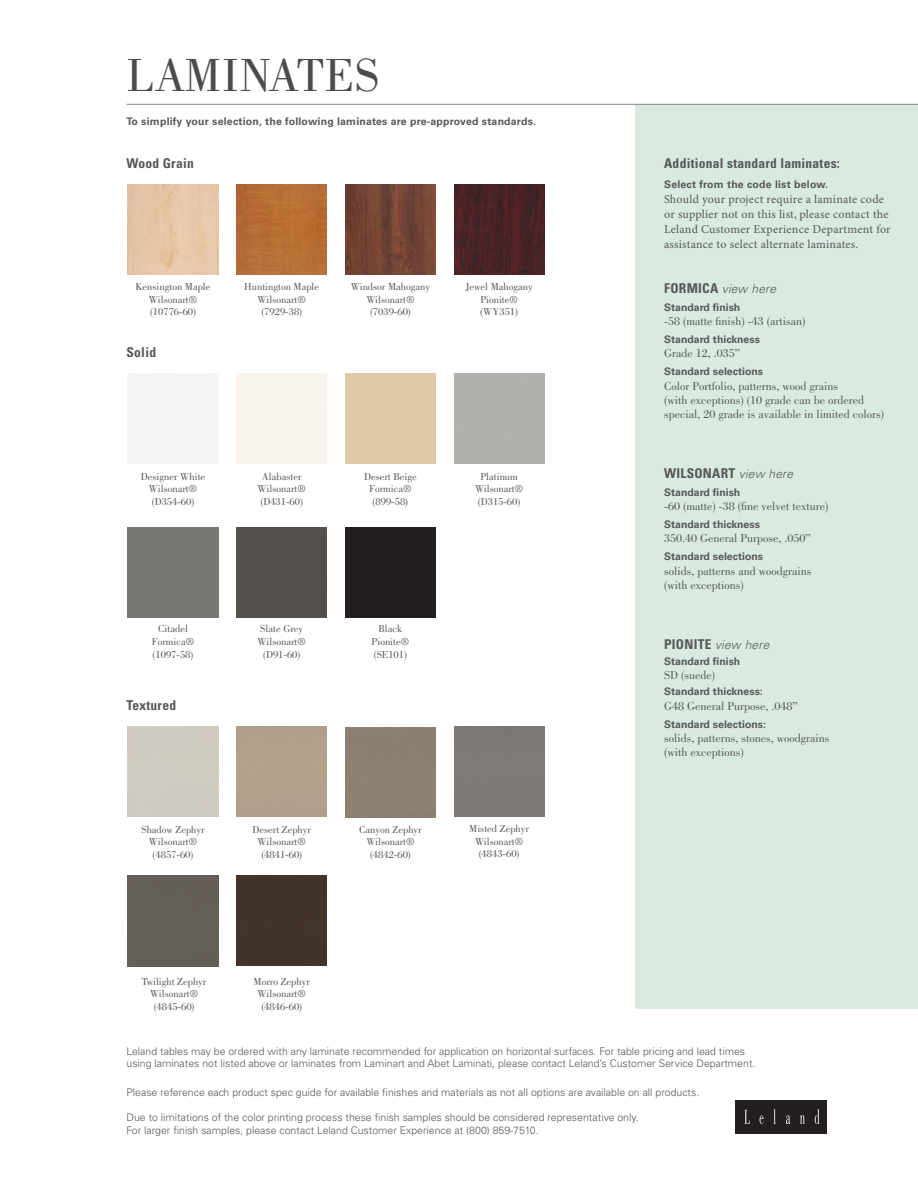
<style>
.page{position:relative;width:918px;height:1188px;background:#fff}
.page>*{position:absolute;margin:0;border:0;box-sizing:border-box;transform-origin:0 0}
.t1{font:48px "Bodoni";letter-spacing:.02em;color:#4b4c4d}
.t2{font:700 condensed 13.5px "Univers";letter-spacing:.02em;color:#57585a}
.Label{font:12px/14.4px "Bodoni";color:#57585a}
.t3{font:12px/15px "Minion Pro";letter-spacing:.02em;color:#57585a}
.t4{font:italic 300 12px "Univers";letter-spacing:.02em;color:#57585a}
.t5{font:300 10.5px/12.6px "Univers LT Std";color:#57585a}
.Label-2{font:10.5px "Bodoni";color:#57585a}
.Label-3{font:700 10.5px "Univers LT Std";color:#57585a}
.t6{font:700 10.5px "Univers";letter-spacing:.02em;color:#57585a}
.s1{font-weight:700;font-style:normal;font-stretch:condensed;font-size:13.5px}
.s2{font-weight:300;font-style:italic;font-stretch:normal;font-size:12px}
</style>
<div class="page">
<div style="left:636px;top:104px;width:282px;height:905px;background:#d9eae0"></div>
<img style="left:128px;top:184px;width:90px;height:91px">
<img style="left:237px;top:184px;width:90px;height:91px">
<img style="left:345px;top:184px;width:91px;height:91px">
<img style="left:454px;top:184px;width:90px;height:91px">
<div style="left:128px;top:876px;width:90px;height:90px;background:#656057"></div>
<div style="left:237px;top:875px;width:90px;height:91px;background:#42332b"></div>
<div style="left:345px;top:527px;width:91px;height:90px;background:#231f20"></div>
<div style="left:237px;top:527px;width:90px;height:90px;background:#53504b"></div>
<hr style="left:127px;top:104px;width:791px;height:1px;background:#808285">
<div style="left:736px;top:1100px;width:91px;height:34px;background:#231f20"></div>
<svg style="left:744px;top:1110px;width:6px;height:14px"></svg>
<svg style="left:760px;top:1115px;width:4px;height:9px"></svg>
<svg style="left:773px;top:1109px;width:3px;height:15px"></svg>
<svg style="left:786px;top:1115px;width:4px;height:9px"></svg>
<svg style="left:800px;top:1115px;width:5px;height:9px"></svg>
<svg style="left:815px;top:1109px;width:4px;height:15px"></svg>
<p class="t1" style="left:127px;top:49px;width:254px">LAMINATES</p>
<p class="t6" style="left:127px;top:115px;width:411px">To simplify your selection, the following laminates are pre-approved standards.</p>
<p class="t2" style="left:127px;top:155px;width:69px">Wood Grain</p>
<p class="Label-2" style="left:136px;top:281px;width:76px">Kensington Maple</p>
<p class="Label-2" style="left:149px;top:293px;width:50px">Wilsonart®</p>
<p class="Label-2" style="left:150px;top:306px;width:48px">(10776-60)</p>
<p class="t2" style="left:127px;top:344px;width:31px">Solid</p>
<p class="Label-2" style="left:244px;top:281px;width:76px">Huntington Maple</p>
<p class="Label-2" style="left:258px;top:293px;width:50px">Wilsonart®</p>
<p class="Label-2" style="left:261px;top:306px;width:42px">(7929-38)</p>
<p class="Label-2" style="left:351px;top:281px;width:81px">Windsor Mahogany</p>
<p class="Label-2" style="left:366px;top:293px;width:50px">Wilsonart®</p>
<p class="Label-2" style="left:370px;top:306px;width:42px">(7039-60)</p>
<p class="Label-2" style="left:465px;top:281px;width:69px">Jewel Mahogany</p>
<p class="Label-2" style="left:480px;top:293px;width:39px">Pionite®</p>
<p class="Label-2" style="left:480px;top:306px;width:39px">(WY351)</p>
<p class="Label-2" style="left:141px;top:470px;width:66px">Designer White</p>
<p class="Label-2" style="left:149px;top:483px;width:50px">Wilsonart®</p>
<p class="Label-2" style="left:152px;top:496px;width:44px">(D354-60)</p>
<p class="Label-2" style="left:262px;top:470px;width:41px">Alabaster</p>
<p class="Label-2" style="left:258px;top:483px;width:50px">Wilsonart®</p>
<p class="Label-2" style="left:260px;top:496px;width:44px">(D431-60)</p>
<p class="Label-2" style="left:364px;top:470px;width:54px">Desert Beige</p>
<p class="Label-2" style="left:369px;top:483px;width:44px">Formica®</p>
<p class="Label-2" style="left:373px;top:496px;width:37px">(899-58)</p>
<p class="Label-2" style="left:480px;top:470px;width:39px">Platinum</p>
<p class="Label-2" style="left:475px;top:483px;width:50px">Wilsonart®</p>
<p class="Label-2" style="left:478px;top:496px;width:44px">(D315-60)</p>
<p class="Label-2" style="left:158px;top:623px;width:31px">Citadel</p>
<p class="Label-2" style="left:152px;top:636px;width:44px">Formica®</p>
<p class="Label-2" style="left:153px;top:648px;width:42px">(1097-58)</p>
<p class="Label-2" style="left:260px;top:623px;width:44px">Slate Grey</p>
<p class="Label-2" style="left:258px;top:636px;width:50px">Wilsonart®</p>
<p class="Label-2" style="left:263px;top:648px;width:39px">(D91-60)</p>
<p class="Label-2" style="left:378px;top:623px;width:25px">Black</p>
<p class="Label-2" style="left:372px;top:636px;width:39px">Pionite®</p>
<p class="Label-2" style="left:374px;top:648px;width:35px">(SE101)</p>
<p class="t2" style="left:127px;top:697px;width:51px">Textured</p>
<p class="Label-2" style="left:141px;top:823px;width:65px">Shadow Zephyr</p>
<p class="Label-2" style="left:149px;top:836px;width:50px">Wilsonart®</p>
<p class="Label-2" style="left:153px;top:848px;width:42px">(4857-60)</p>
<p class="Label-2" style="left:252px;top:823px;width:60px">Desert Zephyr</p>
<p class="Label-2" style="left:258px;top:836px;width:50px">Wilsonart®</p>
<p class="Label-2" style="left:261px;top:848px;width:42px">(4841-60)</p>
<p class="Label-2" style="left:359px;top:823px;width:64px">Canyon Zephyr</p>
<p class="Label-2" style="left:366px;top:836px;width:50px">Wilsonart®</p>
<p class="Label-2" style="left:370px;top:848px;width:42px">(4842-60)</p>
<p class="Label-2" style="left:469px;top:823px;width:61px">Misted Zephyr</p>
<p class="Label-2" style="left:475px;top:835px;width:50px">Wilsonart®</p>
<p class="Label-2" style="left:479px;top:848px;width:42px">(4843-60)</p>
<p class="Label-2" style="left:142px;top:975px;width:66px">Twilight Zephyr</p>
<p class="Label-2" style="left:150px;top:988px;width:50px">Wilsonart®</p>
<p class="Label-2" style="left:154px;top:1000px;width:42px">(4845-60)</p>
<p class="Label-2" style="left:254px;top:975px;width:58px">Morro Zephyr</p>
<p class="Label-2" style="left:258px;top:988px;width:50px">Wilsonart®</p>
<p class="Label-2" style="left:261px;top:1000px;width:42px">(4846-60)</p>
<p class="t2" style="left:664px;top:155px;width:177px">Additional standard laminates:</p>
<p class="t6" style="left:664px;top:179px;width:165px">Select from the code list below.</p>
<p class="t3" style="left:664px;top:193px;width:228px">Should your project require a laminate code or supplier not on this list, please contact the Leland Customer Experience Department for assistance to select alternate laminates.</p>
<p class="t4" style="left:664px;top:281px;width:114px"><span class="s1">FORMICA</span> view here</p>
<p class="Label-3" style="left:664px;top:301px;width:78px">Standard finish</p>
<p class="Label" style="left:664px;top:314px;width:143px">-58 (matte finish) -43 (artisan)</p>
<p class="Label-3" style="left:664px;top:333px;width:97px">Standard thickness</p>
<p class="Label" style="left:664px;top:346px;width:77px">Grade 12, .035”</p>
<p class="Label-3" style="left:664px;top:365px;width:100px">Standard selections</p>
<p class="Label" style="left:664px;top:379px;width:221px">Color Portfolio, patterns, wood grains<br>(with exceptions) (10 grade can be ordered special, 20 grade is available in limited colors)</p>
<p class="t2" style="left:664px;top:465px;width:131px">WILSONART <span class="s2">view here</span></p>
<p class="Label-3" style="left:664px;top:486px;width:78px">Standard finish</p>
<p class="Label" style="left:664px;top:499px;width:166px">-60 (matte) -38 (fine velvet texture)</p>
<p class="Label-3" style="left:664px;top:518px;width:97px">Standard thickness</p>
<p class="Label" style="left:664px;top:531px;width:148px">350.40 General Purpose, .050”</p>
<p class="Label-3" style="left:664px;top:551px;width:100px">Standard selections</p>
<p class="Label" style="left:664px;top:564px;width:149px">solids, patterns and woodgrains (with exceptions)</p>
<p class="t4" style="left:664px;top:637px;width:107px"><span class="s1">PIONITE</span> view here</p>
<p class="Label-3" style="left:664px;top:655px;width:78px">Standard finish</p>
<p class="Label" style="left:664px;top:668px;width:52px">SD (suede)</p>
<p class="Label-3" style="left:664px;top:685px;width:100px">Standard thickness:</p>
<p class="Label" style="left:664px;top:698px;width:135px">G48 General Purpose, .048”</p>
<p class="Label-3" style="left:664px;top:718px;width:103px">Standard selections:</p>
<p class="Label" style="left:664px;top:731px;width:167px">solids, patterns, stones, woodgrains (with exceptions)</p>
<p class="t5" style="left:127px;top:1045px;width:630px">Leland tables may be ordered with any laminate recommended for application on horizontal surfaces. For table pricing and lead times using laminates not listed above or laminates from Laminart and Abet Laminati, please contact Leland’s Customer Service Department.</p>
<p class="t5" style="left:127px;top:1086px;width:574px">Please reference each product spec guide for available finishes and materials as not all options are available on all products.</p>
<p class="t5" style="left:127px;top:1111px;width:514px">Due to limitations of the color printing process these finish samples should be considered representative only.<br>For larger finish samples, please contact Leland Customer Experience at (800) 859-7510.</p>
</div>
